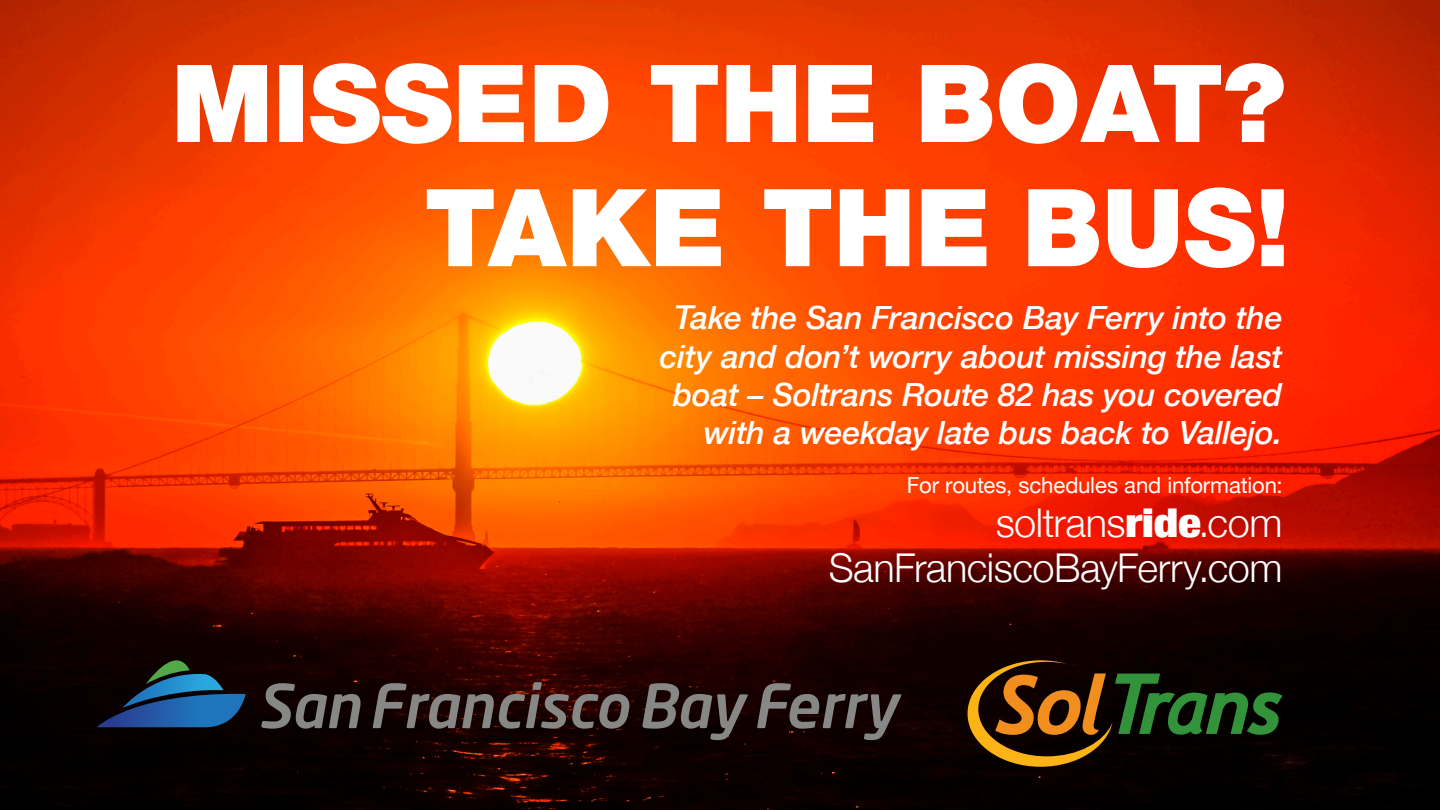
<style>
.page{position:relative;width:1440px;height:810px;background:#fff}
.page>*{position:absolute;margin:0;border:0;box-sizing:border-box;transform-origin:0 0}
.t1{font:300 39.67px/44.3px "Helvetica Neue";letter-spacing:-.01em;color:#fff;text-align:right}
.t2{font:italic 500 31.95px/38.4px "Helvetica Neue";letter-spacing:-.005em;color:#fff;text-align:right}
.t3{font:22.12px "Helvetica Neue";letter-spacing:-.005em;color:#fff}
.s1{font-size:33.08px}
.s2{font-weight:900;font-stretch:condensed}
</style>
<div class="page">
<img style="left:0;top:0;width:1440px;height:810px">
<svg style="left:1028px;top:187px;width:256px;height:81px"></svg>
<svg style="left:427px;top:189px;width:559px;height:77px"></svg>
<svg style="left:922px;top:63px;width:362px;height:81px"></svg>
<svg style="left:177px;top:63px;width:696px;height:81px"></svg>
<svg style="left:968px;top:660px;width:314px;height:107px;background:#322b0b"></svg>
<svg style="left:96px;top:660px;width:150px;height:70px;background:#183753"></svg>
<svg style="left:261px;top:683px;width:100px;height:46px;background:#3f3837"></svg>
<svg style="left:373px;top:682px;width:256px;height:47px;background:#453230"></svg>
<svg style="left:642px;top:683px;width:106px;height:57px;background:#3e3232"></svg>
<svg style="left:757px;top:683px;width:144px;height:57px;background:#362a29"></svg>
<p class="t2" style="left:660px;top:297px;width:624px"><span class="s1">T</span>ake the San Francisco Bay Ferry into the city and don’t worry about missing the last boat – Soltrans Route 82 has you covered with a weekday late bus back to Vallejo.</p>
<p class="t3" style="left:907px;top:469px;width:377px">For routes, schedules and information:</p>
<p class="t1" style="left:829px;top:498px;width:455px">soltrans<span class="s2">ride</span>.com<br>SanFranciscoBayFerry.com</p>
</div>
